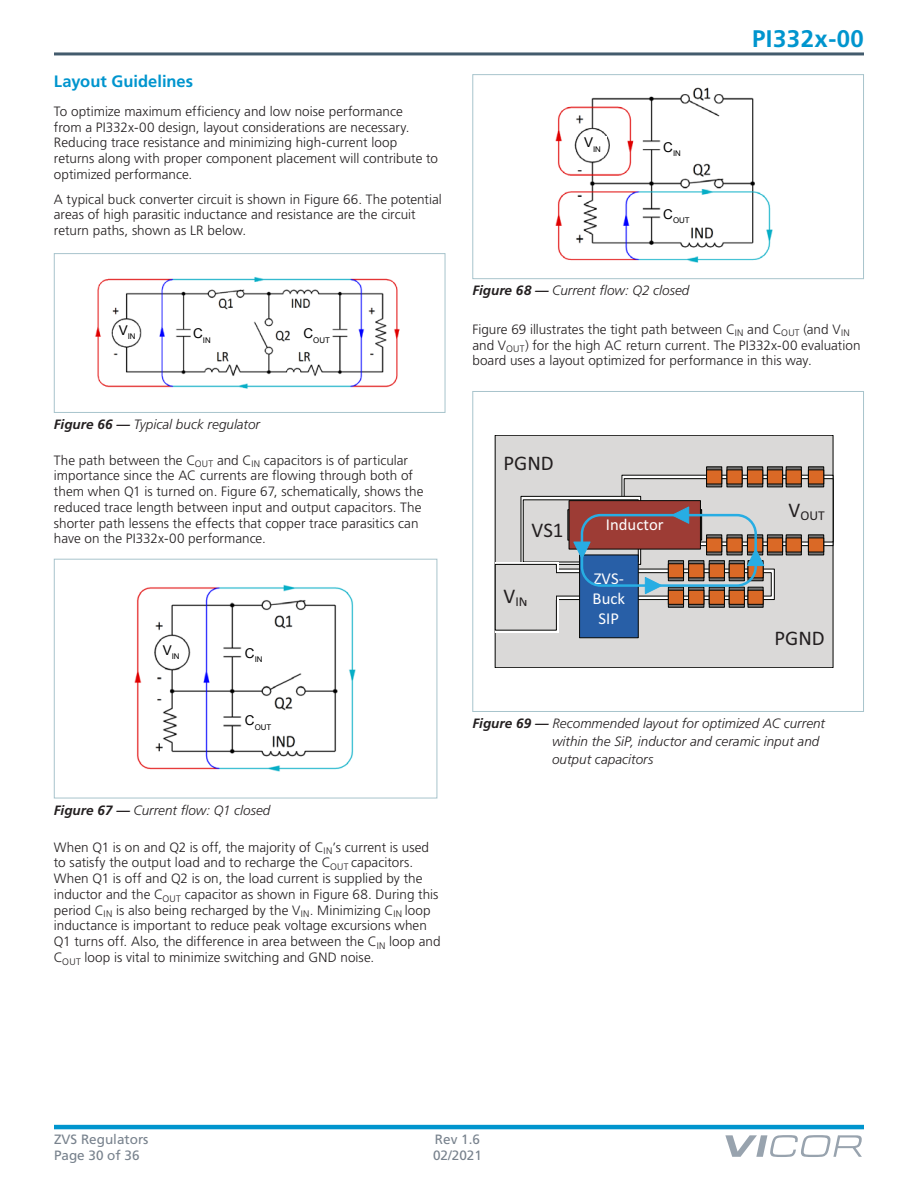
<style>
.page{position:relative;width:918px;height:1188px;background:#fff}
.page>*{position:absolute;margin:0;border:0;box-sizing:border-box;transform-origin:0 0}
.t1{font:700 24px "Frutiger LT Pro";letter-spacing:.02em;color:#0095ce}
.t2{font:20.85px "Calibri";color:#231f20}
.t3{font:16.65px/20.1px "Calibri";letter-spacing:.005em;color:#fff;text-align:center}
.t4{font:700 16.5px "Frutiger LT Pro";color:#0095ce}
.t5{font:13.65px "Calibri";color:#231f20}
.t6{font:300 13.5px/15.8px "Frutiger LT Pro";color:#231f20}
.t7{font:italic 300 13.5px/18px "Frutiger LT Pro";color:#231f20}
.t8{font:13.5px "Frutiger LT Pro";color:#78828d}
.t9{font:7.8px "Arial";color:#000}
.s1{font-weight:700}
</style>
<div class="page">
<hr style="left:54px;top:1125px;width:810px;height:4px;background:#0095ce">
<svg style="left:725px;top:1135px;width:137px;height:22px"></svg>
<hr style="left:54px;top:52px;width:810px;height:3px;background:#435b6d">
<img style="left:95px;top:277px;width:305px;height:112px">
<div style="left:300px;top:314px;width:34px;height:13px;background:#fff"></div>
<div style="left:188px;top:314px;width:20px;height:13px;background:#fff"></div>
<div style="left:116px;top:327px;width:21px;height:11px;background:#fff"></div>
<div style="left:54px;top:253px;width:391px;height:160px;border:1px solid #a8c4cc"></div>
<img style="left:134px;top:584px;width:222px;height:188px">
<div style="left:248px;top:713px;width:38px;height:15px;background:#fff"></div>
<div style="left:160px;top:644px;width:26px;height:17px;background:#fff"></div>
<div style="left:245px;top:640px;width:33px;height:21px;background:#fff"></div>
<div style="left:54px;top:559px;width:383px;height:239px;border:1px solid #a8c4cc"></div>
<img style="left:555px;top:87px;width:218px;height:176px">
<div style="left:666px;top:206px;width:42px;height:14px;background:#fff"></div>
<div style="left:581px;top:136px;width:26px;height:17px;background:#fff"></div>
<div style="left:666px;top:133px;width:33px;height:20px;background:#fff"></div>
<div style="left:472px;top:74px;width:392px;height:205px;border:1px solid #a8c4cc"></div>
<div style="left:495px;top:435px;width:338px;height:233px;background:#dad9d8"></div>
<div style="left:495px;top:435px;width:338px;height:233px;border:1px solid #040503"></div>
<svg style="left:559px;top:569px;width:216px;height:31px"></svg>
<div style="left:624px;top:478px;width:209px;height:64px;border:1px solid #040503"></div>
<svg style="left:521px;top:496px;width:120px;height:69px"></svg>
<div style="left:523px;top:500px;width:116px;height:62px;background:#dad9d8;border:1px solid #040503"></div>
<svg style="left:495px;top:562px;width:64px;height:70px"></svg>
<div style="left:495px;top:564px;width:62px;height:66px;background:#dad9d8;border:1px solid #040503"></div>
<svg style="left:556px;top:572px;width:216px;height:24px"></svg>
<div style="left:523px;top:569px;width:33px;height:31px;background:#dad9d8"></div>
<div style="left:569px;top:500px;width:132px;height:49px;background:#9d3c35;border:1px solid #040503"></div>
<div style="left:579px;top:555px;width:60px;height:83px;background:#285fa7;border:1px solid #040503"></div>
<div style="left:706px;top:467px;width:16px;height:20px;background:#373532;border:1px solid #040503"></div>
<div style="left:706px;top:470px;width:16px;height:14px;background:#da6926;border:1px solid #040503"></div>
<div style="left:727px;top:467px;width:15px;height:20px;background:#373532;border:1px solid #040503"></div>
<div style="left:727px;top:470px;width:15px;height:14px;background:#da6926"></div>
<div style="left:747px;top:467px;width:16px;height:20px;background:#373532;border:1px solid #040503"></div>
<div style="left:747px;top:470px;width:16px;height:14px;background:#da6926;border:1px solid #040503"></div>
<div style="left:767px;top:467px;width:16px;height:20px;background:#373532;border:1px solid #040503"></div>
<div style="left:767px;top:470px;width:16px;height:14px;background:#da6926;border:1px solid #040503"></div>
<div style="left:786px;top:467px;width:16px;height:20px;background:#373532;border:1px solid #040503"></div>
<div style="left:786px;top:470px;width:16px;height:14px;background:#da6926;border:1px solid #040503"></div>
<div style="left:808px;top:467px;width:16px;height:20px;background:#373532;border:1px solid #040503"></div>
<div style="left:808px;top:470px;width:16px;height:14px;background:#da6926;border:1px solid #040503"></div>
<div style="left:706px;top:535px;width:16px;height:20px;background:#373532;border:1px solid #040503"></div>
<div style="left:706px;top:538px;width:16px;height:14px;background:#da6926;border:1px solid #040503"></div>
<div style="left:727px;top:535px;width:15px;height:20px;background:#373532;border:1px solid #040503"></div>
<div style="left:727px;top:538px;width:15px;height:14px;background:#da6926"></div>
<div style="left:747px;top:535px;width:16px;height:20px;background:#34312d;border:1px solid #040503"></div>
<div style="left:747px;top:538px;width:16px;height:14px;background:#da6926;border:1px solid #040503"></div>
<div style="left:767px;top:535px;width:16px;height:20px;background:#373532;border:1px solid #040503"></div>
<div style="left:767px;top:538px;width:16px;height:14px;background:#da6926;border:1px solid #040503"></div>
<div style="left:786px;top:535px;width:16px;height:20px;background:#373532;border:1px solid #040503"></div>
<div style="left:786px;top:538px;width:16px;height:14px;background:#da6926;border:1px solid #040503"></div>
<div style="left:808px;top:535px;width:16px;height:20px;background:#373532;border:1px solid #040503"></div>
<div style="left:808px;top:538px;width:16px;height:14px;background:#da6926;border:1px solid #040503"></div>
<svg style="left:668px;top:560px;width:16px;height:21px"></svg>
<div style="left:668px;top:563px;width:16px;height:15px;background:#da6926;border:1px solid #040503"></div>
<svg style="left:688px;top:560px;width:16px;height:21px"></svg>
<div style="left:688px;top:563px;width:16px;height:15px;background:#da6926;border:1px solid #040503"></div>
<svg style="left:709px;top:560px;width:16px;height:21px"></svg>
<div style="left:709px;top:563px;width:16px;height:15px;background:#da6926;border:1px solid #040503"></div>
<svg style="left:729px;top:560px;width:16px;height:21px"></svg>
<div style="left:729px;top:563px;width:16px;height:15px;background:#da6926;border:1px solid #040503"></div>
<svg style="left:748px;top:578px;width:15px;height:3px"></svg>
<div style="left:748px;top:563px;width:15px;height:15px;background:#da6926"></div>
<svg style="left:668px;top:587px;width:16px;height:21px"></svg>
<div style="left:668px;top:590px;width:16px;height:15px;background:#da6926;border:1px solid #040503"></div>
<svg style="left:688px;top:587px;width:16px;height:21px"></svg>
<div style="left:688px;top:590px;width:16px;height:15px;background:#da6926;border:1px solid #040503"></div>
<svg style="left:709px;top:587px;width:16px;height:21px"></svg>
<div style="left:709px;top:590px;width:16px;height:15px;background:#da6926;border:1px solid #040503"></div>
<svg style="left:729px;top:587px;width:16px;height:21px"></svg>
<div style="left:729px;top:590px;width:16px;height:15px;background:#da6926;border:1px solid #040503"></div>
<svg style="left:748px;top:587px;width:15px;height:21px"></svg>
<div style="left:748px;top:590px;width:15px;height:15px;background:#da6926;border:1px solid #040503"></div>
<svg style="left:671px;top:506px;width:18px;height:18px"></svg>
<svg style="left:645px;top:577px;width:18px;height:17px"></svg>
<svg style="left:573px;top:541px;width:18px;height:19px"></svg>
<div style="left:581px;top:514px;width:176px;height:73px;border:3px solid #27ade3;border-radius:19px"></div>
<svg style="left:747px;top:548px;width:17px;height:18px"></svg>
<div style="left:472px;top:391px;width:392px;height:321px;border:1px solid #a8c4cc"></div>
<p class="t4" style="left:54px;top:71px;width:141px">Layout Guidelines</p>
<p class="t6" style="left:54px;top:103px;width:386px">To optimize maximum efficiency and low noise performance<br>from a PI332x-00 design, layout considerations are necessary.<br>Reducing trace resistance and minimizing high‑current loop returns along with proper component placement will contribute to optimized performance.</p>
<p class="t6" style="left:54px;top:191px;width:390px">A typical buck converter circuit is shown in Figure 66. The potential areas of high parasitic inductance and resistance are the circuit return paths, shown as LR below.</p>
<p class="t9" style="left:119px;top:332px;width:18px"><sup>V</sup>IN</p>
<p class="t9" style="left:193px;top:336px;width:19px"><sup>C</sup>IN</p>
<p class="t9" style="left:304px;top:336px;width:28px"><sup>C</sup>OUT</p>
<p class="t7" style="left:54px;top:415px;width:208px"><span class="s1">Figure 66 —</span> Typical buck regulator</p>
<p class="t6" style="left:54px;top:452px;width:371px">The path between the C<sub>OUT</sub> and C<sub>IN</sub> capacitors is of particular importance since the AC currents are flowing through both of them when Q1 is turned on. Figure 67, schematically, shows the reduced trace length between input and output capacitors. The shorter path lessens the effects that copper trace parasitics can have on the PI332x-00 performance.</p>
<p class="t9" style="left:163px;top:652px;width:18px"><sup>V</sup>IN</p>
<p class="t9" style="left:245px;top:655px;width:19px"><sup>C</sup>IN</p>
<p class="t9" style="left:245px;top:723px;width:28px"><sup>C</sup>OUT</p>
<p class="t7" style="left:54px;top:801px;width:218px"><span class="s1">Figure 67 —</span> Current flow: Q1 closed</p>
<p class="t6" style="left:54px;top:839px;width:388px">When Q1 is on and Q2 is off, the majority of C<sub>IN</sub>’s current is used to satisfy the output load and to recharge the C<sub>OUT</sub> capacitors.<br>When Q1 is off and Q2 is on, the load current is supplied by the inductor and the C<sub>OUT</sub> capacitor as shown in Figure 68. During this period C<sub>IN</sub> is also being recharged by the V<sub>IN</sub>. Minimizing C<sub>IN</sub> loop inductance is important to reduce peak voltage excursions when Q1 turns off. Also, the difference in area between the C<sub>IN</sub> loop and C<sub>OUT</sub> loop is vital to minimize switching and GND noise.</p>
<p class="t9" style="left:584px;top:144px;width:18px"><sup>V</sup>IN</p>
<p class="t9" style="left:663px;top:149px;width:19px"><sup>C</sup>IN</p>
<p class="t9" style="left:663px;top:216px;width:28px"><sup>C</sup>OUT</p>
<p class="t7" style="left:472px;top:282px;width:219px"><span class="s1">Figure 68 —</span> Current flow: Q2 closed</p>
<h1 class="t1" style="left:752px;top:24px;width:113px">PI332x-00</h1>
<p class="t6" style="left:472px;top:321px;width:390px">Figure 69 illustrates the tight path between C<sub>IN</sub> and C<sub>OUT</sub> (and V<sub>IN </sub>and V<sub>OUT</sub>) for the high AC return current. The PI332x-00 evaluation board uses a layout optimized for performance in this way.</p>
<h2 class="t2" style="left:503px;top:450px;width:52px">PGND</h2>
<h2 class="t2" style="left:532px;top:517px;width:33px">VS1</h2>
<p class="t5" style="left:504px;top:593px;width:26px"><sup>V</sup>IN</p>
<p class="t3" style="left:606px;top:514px;width:59px">Inductor</p>
<p class="t3" style="left:593px;top:569px;width:34px">ZVS-<br>Buck<br>SIP</p>
<p class="t5" style="left:789px;top:506px;width:38px"><sup>V</sup>OUT</p>
<h2 class="t2" style="left:774px;top:625px;width:52px">PGND</h2>
<p class="t7" style="left:552px;top:714px;width:275px;text-indent:-80px"><span class="s1">Figure 69 —</span> Recommended layout for optimized AC current within the SiP, inductor and ceramic input and output capacitors</p>
<p class="t8" style="left:54px;top:1132px;width:96px">ZVS Regulators</p>
<p class="t8" style="left:435px;top:1132px;width:47px">Rev 1.6</p>
<p class="t8" style="left:54px;top:1148px;width:87px">Page 30 of 36</p>
<p class="t8" style="left:433px;top:1148px;width:50px">02/2021</p>
</div>
